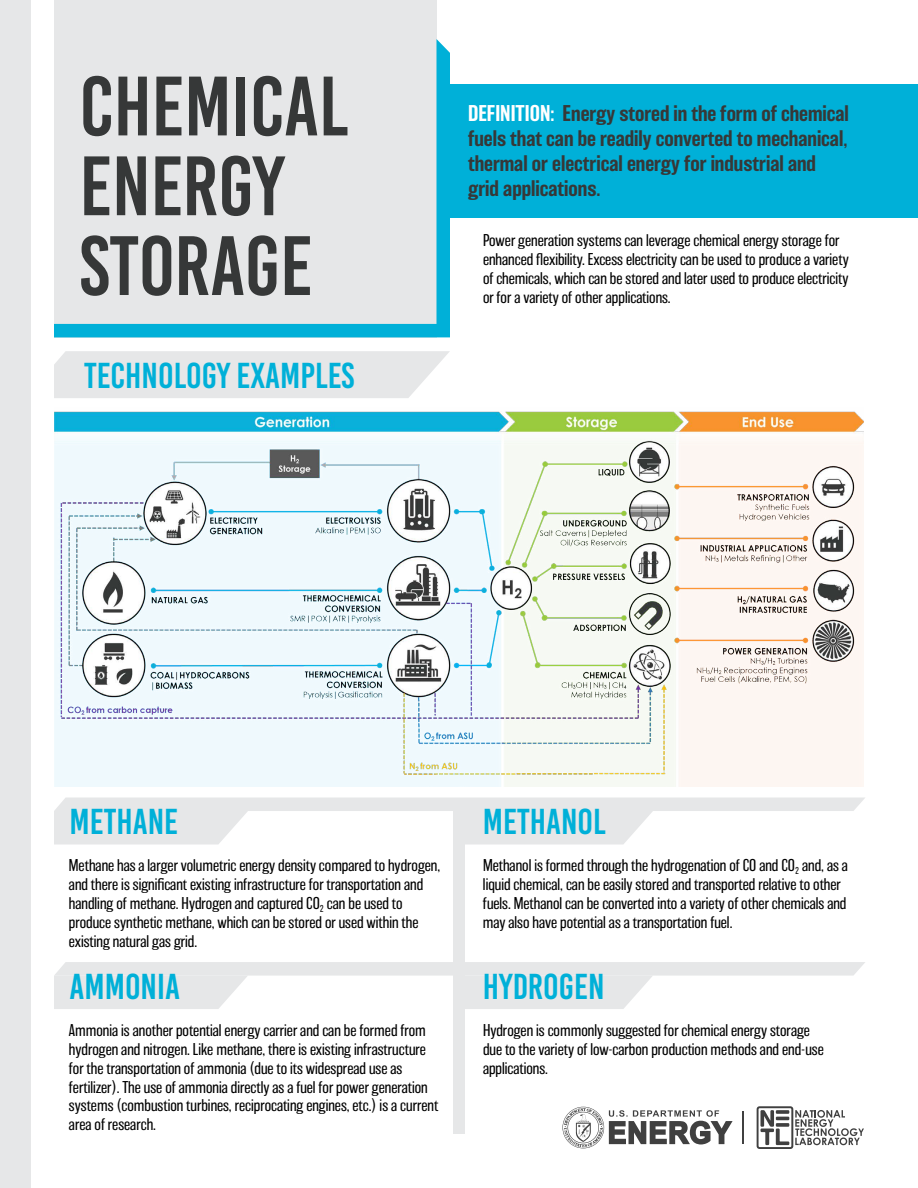
<style>
.page{position:relative;width:918px;height:1188px;background:#fff}
.page>*{position:absolute;margin:0;border:0;box-sizing:border-box;transform-origin:0 0}
.t1{font:84px/79.8px "Bebas Kai";color:#363838}
.t2{font:36px "Bebas Kai";color:#00b0d8}
.t3{font:500 21px/25.2px "Balboa";color:#363838}
.t4{font:200 15.75px/18.9px "Balboa";color:#000}
.s1{color:#fff}
</style>
<div class="page">
<div style="left:54px;top:0;width:382px;height:337px;background:#e6e7e8"></div>
<svg style="left:54px;top:39px;width:396px;height:298px"></svg>
<div style="left:444px;top:84px;width:474px;height:133px;background:#00b0d8"></div>
<img style="left:54px;top:411px;width:810px;height:376px">
<div style="left:453px;top:811px;width:12px;height:323px;background:#e6e7e8"></div>
<svg style="left:54px;top:798px;width:811px;height:46px"></svg>
<svg style="left:54px;top:962px;width:811px;height:47px"></svg>
<div style="left:54px;top:351px;width:396px;height:47px;background:#e6e7e8"></div>
<svg style="left:757px;top:1106px;width:107px;height:43px"></svg>
<hr style="left:742px;top:1111px;width:2px;height:33px;background:#000">
<svg style="left:562px;top:1107px;width:171px;height:41px"></svg>
<div style="left:0;top:0;width:30px;height:1188px;background:#e6e7e8"></div>
<h1 class="t1" style="left:80px;top:67px;width:270px">CHEMICAL<br>ENERGY<br>STORAGE</h1>
<h2 class="t2" style="left:84px;top:356px;width:272px">TECHNOLOGY EXAMPLES</h2>
<h3 class="t3" style="left:468px;top:100px;width:382px"><span class="s1">DEFINITION:</span> Energy stored in the form of chemical fuels that can be readily converted to mechanical, thermal or electrical energy for industrial and grid applications.</h3>
<p class="t4" style="left:483px;top:231px;width:367px">Power generation systems can leverage chemical energy storage for enhanced flexibility. Excess electricity can be used to produce a variety of chemicals, which can be stored and later used to produce electricity or for a variety of other applications.</p>
<h2 class="t2" style="left:70px;top:803px;width:110px">METHANE</h2>
<h2 class="t2" style="left:483px;top:803px;width:124px">METHANOL</h2>
<p class="t4" style="left:69px;top:856px;width:373px">Methane has a larger volumetric energy density compared to hydrogen, and there is significant existing infrastructure for transportation and handling of methane. Hydrogen and captured CO<sub>2</sub> can be used to produce synthetic methane, which can be stored or used within the existing natural gas grid.</p>
<p class="t4" style="left:483px;top:856px;width:367px">Methanol is formed through the hydrogenation of CO and CO<sub>2</sub> and, as a liquid chemical, can be easily stored and transported relative to other fuels. Methanol can be converted into a variety of other chemicals and may also have potential as a transportation fuel.</p>
<h2 class="t2" style="left:70px;top:967px;width:112px">AMMONIA</h2>
<h2 class="t2" style="left:483px;top:967px;width:123px">HYDROGEN</h2>
<p class="t4" style="left:69px;top:1021px;width:371px">Ammonia is another potential energy carrier and can be formed from hydrogen and nitrogen. Like methane, there is existing infrastructure for the transportation of ammonia (due to its widespread use as fertilizer). The use of ammonia directly as a fuel for power generation systems (combustion turbines, reciprocating engines, etc.) is a current area of research.</p>
<p class="t4" style="left:483px;top:1021px;width:342px">Hydrogen is commonly suggested for chemical energy storage due to the variety of low-carbon production methods and end-use applications.</p>
</div>
